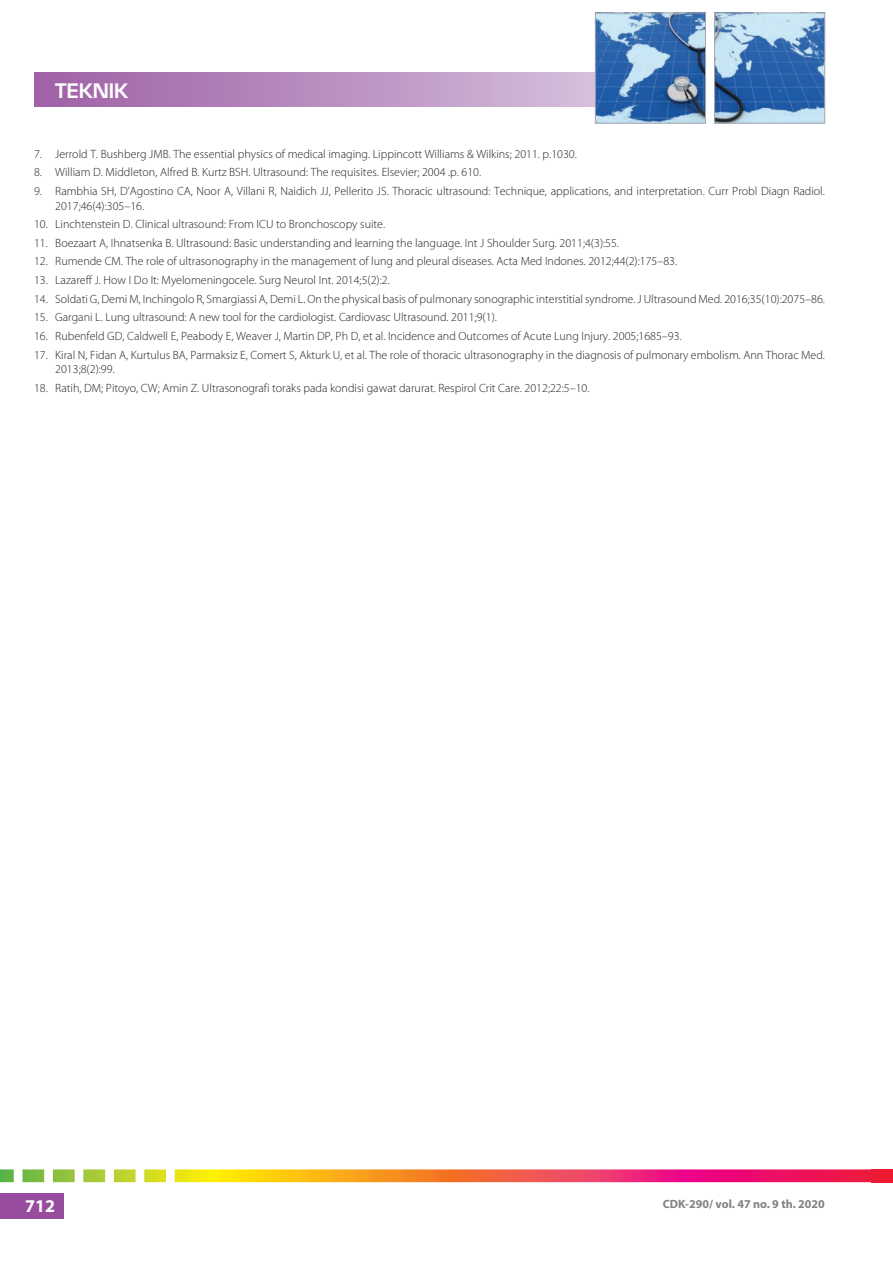
<style>
.page{position:relative;width:893px;height:1263px;background:#fff}
.page>*{position:absolute;margin:0;border:0;box-sizing:border-box;transform-origin:0 0}
.t1{font:600 19.5px "Eurostile LT Std";color:#fff}
.t2{font:700 18px "Myriad Pro";color:#fff}
.t3{font:300 12px/14.4px "Myriad Pro";color:#231f20}
.t4{font:700 12px "Myriad Pro";color:#808285}
</style>
<div class="page">
<div style="left:34px;top:72px;width:619px;height:35px;background:linear-gradient(to right,#9e5fa6,#d9c7e0)"></div>
<img style="left:716px;top:15px;width:107px;height:106px">
<div style="left:714px;top:13px;width:111px;height:110px;border:1px solid #a8a9ad"></div>
<img style="left:597px;top:15px;width:107px;height:106px">
<div style="left:595px;top:13px;width:111px;height:110px;border:1px solid #a8a9ad"></div>
<div style="left:0;top:1193px;width:64px;height:25px;background:#974c9d"></div>
<svg style="left:0;top:1169px;width:893px;height:13px;background:#e87d50"></svg>
<h1 class="t1" style="left:55px;top:79px;width:74px">TEKNIK</h1>
<p class="t3" style="left:34px;top:147px;width:544px">7. Jerrold T. Bushberg JMB. The essential physics of medical imaging. Lippincott Williams &amp; Wilkins; 2011. p.1030.</p>
<p class="t3" style="left:34px;top:165px;width:449px">8. William D. Middleton, Alfred B. Kurtz BSH. Ultrasound: The requisites. Elsevier; 2004 .p. 610.</p>
<p class="t3" style="left:55px;top:184px;width:771px;text-indent:-21px">9. Rambhia SH, D’Agostino CA, Noor A, Villani R, Naidich JJ, Pellerito JS. Thoracic ultrasound: Technique, applications, and interpretation. Curr Probl Diagn Radiol.<br>2017;46(4):305–16.</p>
<p class="t3" style="left:34px;top:217px;width:353px">10. Linchtenstein D. Clinical ultrasound: From ICU to Bronchoscopy suite.</p>
<p class="t3" style="left:34px;top:236px;width:587px">11. Boezaart A, Ihnatsenka B. Ultrasound: Basic understanding and learning the language. Int J Shoulder Surg. 2011;4(3):55.</p>
<p class="t3" style="left:34px;top:254px;width:645px">12. Rumende CM. The role of ultrasonography in the management of lung and pleural diseases. Acta Med Indones. 2012;44(2):175–83.</p>
<p class="t3" style="left:34px;top:273px;width:357px">13. Lazareff J. How I Do It: Myelomeningocele. Surg Neurol Int. 2014;5(2):2.</p>
<p class="t3" style="left:34px;top:292px;width:792px">14. Soldati G, Demi M, Inchingolo R, Smargiassi A, Demi L. On the physical basis of pulmonary sonographic interstitial syndrome. J Ultrasound Med. 2016;35(10):2075–86.</p>
<p class="t3" style="left:34px;top:310px;width:464px">15. Gargani L. Lung ultrasound: A new tool for the cardiologist. Cardiovasc Ultrasound. 2011;9(1).</p>
<p class="t3" style="left:34px;top:329px;width:649px">16. Rubenfeld GD, Caldwell E, Peabody E, Weaver J, Martin DP, Ph D, et al. Incidence and Outcomes of Acute Lung Injury. 2005;1685–93.</p>
<p class="t3" style="left:55px;top:348px;width:771px;text-indent:-21px">17. Kiral N, Fidan A, Kurtulus BA, Parmaksiz E, Comert S, Akturk U, et al. The role of thoracic ultrasonography in the diagnosis of pulmonary embolism. Ann Thorac Med.<br>2013;8(2):99.</p>
<p class="t3" style="left:34px;top:381px;width:557px">18. Ratih, DM; Pitoyo, CW; Amin Z. Ultrasonografi toraks pada kondisi gawat darurat. Respirol Crit Care. 2012;22:5–10.</p>
<h2 class="t2" style="left:25px;top:1194px;width:31px">712</h2>
<p class="t4" style="left:663px;top:1196px;width:164px">CDK-290/ vol. 47 no. 9 th. 2020</p>
</div>
